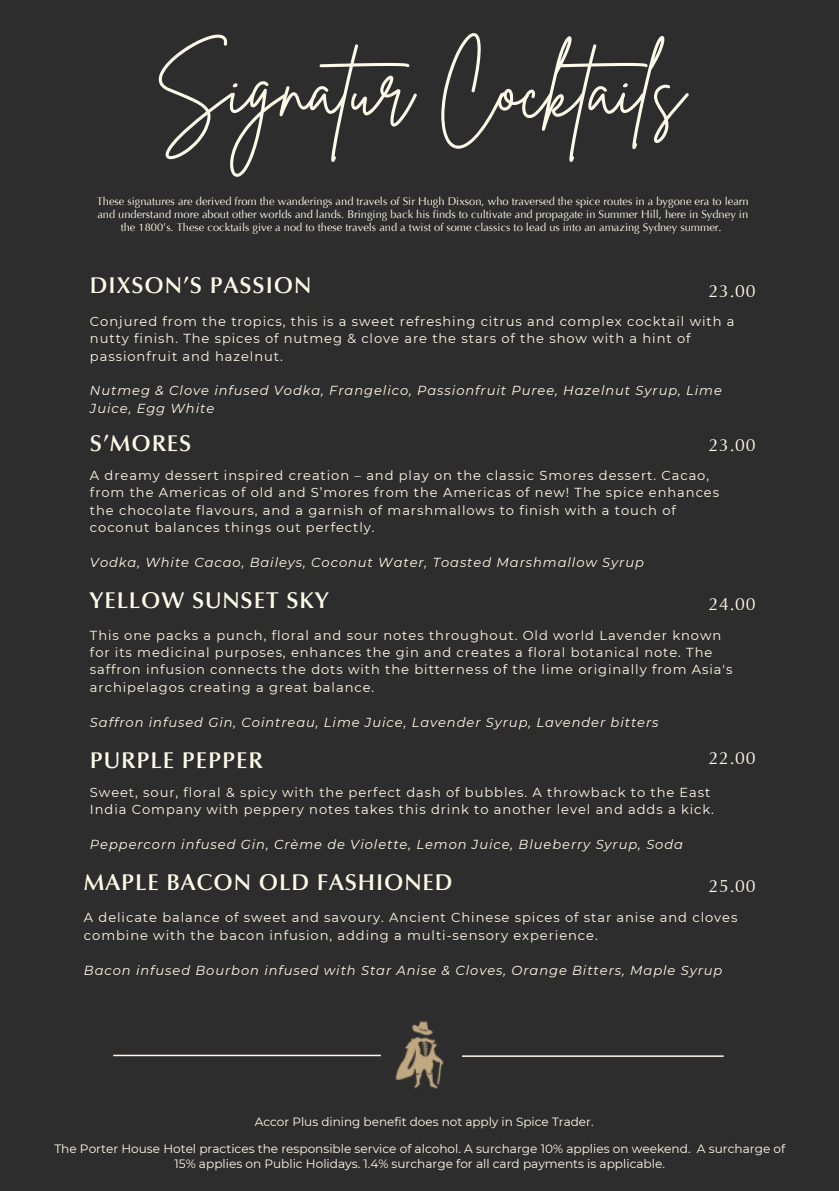
<style>
.page{position:relative;width:839px;height:1191px;background:#fff}
.page>*{position:absolute;margin:0;border:0;box-sizing:border-box;transform-origin:0 0}
.t1{font:80px "Brittany Signature";color:#fffbea}
.t2{font:600 22.8px "Optima LT Pro";letter-spacing:.04em;color:#fffbea}
.t3{font:17.6px "Optima LT Pro";letter-spacing:.04em;color:#fffbea}
.t4{font:13px/17.4px "Montserrat";letter-spacing:.07em;color:#fffbea}
.t5{font:italic 13px/17.4px "Montserrat";letter-spacing:.07em;color:#fffbea}
.t6{font:12px/15.2px "Montserrat";color:#fffbea;text-align:center}
.t7{font:11px/13px "Optima LT Pro";color:#fffbea;text-align:center}
</style>
<div class="page">
<div style="left:0;top:0;width:838px;height:1191px;background:#2e2d2d"></div>
<hr style="left:113px;top:1055px;width:268px;height:1px;background:#fffbea">
<hr style="left:462px;top:1055px;width:261px;height:2px;background:#fffbea">
<img style="left:395px;top:1021px;width:49px;height:68px">
<p class="t1" style="left:155px;top:36px;width:531px">Signatur Cocktails</p>
<p class="t7" style="left:97px;top:196px;width:653px">These signatures are derived from the wanderings and travels of Sir Hugh Dixson, who traversed the spice routes in a bygone era to learn and understand more about other worlds and lands. Bringing back his finds to cultivate and propagate in Summer Hill, here in Sydney in the 1800’s. These cocktails give a nod to these travels and a twist of some classics to lead us into an amazing Sydney summer.</p>
<p class="t2" style="left:90px;top:277px;width:223px">DIXSON’S PASSION</p>
<p class="t4" style="left:90px;top:312px;width:646px">Conjured from the tropics, this is a sweet refreshing citrus and complex cocktail with a nutty finish. The spices of nutmeg &amp; clove are the stars of the show with a hint of passionfruit and hazelnut.</p>
<p class="t5" style="left:90px;top:382px;width:633px">Nutmeg &amp; Clove infused Vodka, Frangelico, Passionfruit Puree, Hazelnut Syrup, Lime<br>Juice, Egg White</p>
<p class="t2" style="left:90px;top:434px;width:103px">S’MORES</p>
<p class="t4" style="left:90px;top:467px;width:630px">A dreamy dessert inspired creation – and play on the classic Smores dessert. Cacao, from the Americas of old and S’mores from the Americas of new! The spice enhances the chocolate flavours, and a garnish of marshmallows to finish with a touch of coconut balances things out perfectly.</p>
<p class="t5" style="left:90px;top:554px;width:555px">Vodka, White Cacao, Baileys, Coconut Water, Toasted Marshmallow Syrup</p>
<p class="t2" style="left:90px;top:591px;width:240px">YELLOW SUNSET SKY</p>
<p class="t3" style="left:708px;top:284px;width:48px">23.00</p>
<p class="t3" style="left:708px;top:438px;width:48px">23.00</p>
<p class="t3" style="left:708px;top:597px;width:48px">24.00</p>
<p class="t4" style="left:90px;top:626px;width:644px">This one packs a punch, floral and sour notes throughout. Old world Lavender known for its medicinal purposes, enhances the gin and creates a floral botanical note. The saffron infusion connects the dots with the bitterness of the lime originally from Asia's archipelagos creating a great balance.</p>
<p class="t5" style="left:90px;top:713px;width:570px">Saffron infused Gin, Cointreau, Lime Juice, Lavender Syrup, Lavender bitters</p>
<p class="t2" style="left:90px;top:751px;width:174px">PURPLE PEPPER</p>
<p class="t4" style="left:90px;top:784px;width:625px">Sweet, sour, floral &amp; spicy with the perfect dash of bubbles. A throwback to the East<br>India Company with peppery notes takes this drink to another level and adds a kick.</p>
<p class="t5" style="left:90px;top:836px;width:594px">Peppercorn infused Gin, Crème de Violette, Lemon Juice, Blueberry Syrup, Soda</p>
<p class="t3" style="left:708px;top:751px;width:48px">22.00</p>
<p class="t2" style="left:84px;top:873px;width:370px">MAPLE BACON OLD FASHIONED</p>
<p class="t3" style="left:708px;top:879px;width:48px">25.00</p>
<p class="t4" style="left:84px;top:909px;width:655px">A delicate balance of sweet and savoury. Ancient Chinese spices of star anise and cloves combine with the bacon infusion, adding a multi-sensory experience.</p>
<p class="t5" style="left:84px;top:961px;width:640px">Bacon infused Bourbon infused with Star Anise &amp; Cloves, Orange Bitters, Maple Syrup</p>
<p class="t6" style="left:255px;top:1114px;width:340px">Accor Plus dining benefit does not apply in Spice Trader.</p>
<p class="t6" style="left:54px;top:1141px;width:732px">The Porter House Hotel practices the responsible service of alcohol. A surcharge 10% applies on weekend. A surcharge of<br>15% applies on Public Holidays. 1.4% surcharge for all card payments is applicable.</p>
</div>
